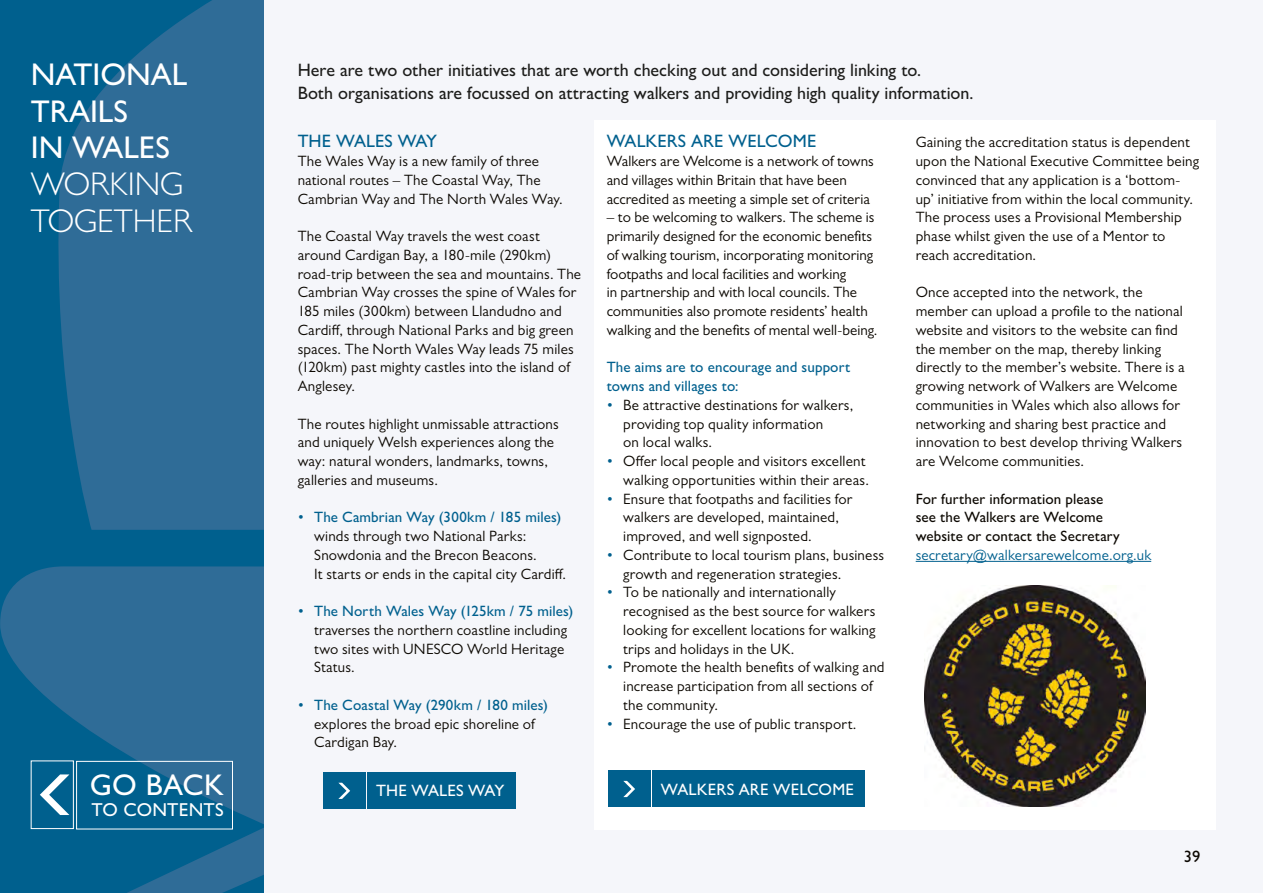
<style>
.page{position:relative;width:1263px;height:893px;background:#f5f6fa}
.page>*{position:absolute;margin:0;border:0;box-sizing:border-box;transform-origin:0 0}
.t1{font:300 33px/36.6px "Gill Sans MT Pro";color:#fff}
.t2{font:500 31.5px/36.6px "Gill Sans MT Pro";color:#fff}
.t3{font:500 30px "Gill Sans MT Pro";letter-spacing:.01em;color:#fff}
.t4{font:500 18.75px "Gill Sans MT Pro";letter-spacing:.01em;color:#fff}
.t5{font:500 18px/22.5px "Gill Sans MT Pro";color:#1d1d1b}
.t6{font:500 18px "Gill Sans MT Pro";color:#00608e}
.t7{font:500 16.5px "Gill Sans MT Pro";letter-spacing:.005em;color:#fff}
.t8{font:500 16.5px "Gill Sans MT Pro";color:#0c0802}
.t9{font:15px/18.8px "Gill Sans MT Pro";letter-spacing:.01em;color:#0c0802}
.t10{font:500 15px/18.8px "Gill Sans MT Pro";letter-spacing:.005em;color:#0c0802}
.t11{font:500 15px/18.8px "Gill Sans MT Pro";letter-spacing:.005em;color:#00608e}
.t12{font:15px "Gill Sans MT Pro";letter-spacing:.015em;color:#00608e}
.s1{color:#00608e}
.s2{font-weight:500;color:#00608e}
</style>
<div class="page">
<div style="left:0;top:0;width:264px;height:893px;background:#00608e"></div>
<svg style="left:0;top:566px;width:264px;height:327px;fill:#2f6c97"></svg>
<svg style="left:58px;top:0;width:206px;height:530px;background:#296a95"></svg>
<div style="left:594px;top:120px;width:621px;height:709px;background:#fff"></div>
<hr style="left:916px;top:561px;width:235px;height:1px;background:#00608e">
<div style="left:368px;top:773px;width:148px;height:36px;background:#00608e"></div>
<div style="left:323px;top:773px;width:42px;height:36px;background:#00608e"></div>
<svg style="left:338px;top:783px;width:12px;height:16px"></svg>
<div style="left:652px;top:771px;width:213px;height:36px;background:#00608e"></div>
<div style="left:608px;top:771px;width:42px;height:36px;background:#00608e"></div>
<svg style="left:623px;top:781px;width:12px;height:16px"></svg>
<img style="left:924px;top:585px;width:221px;height:222px">
<div style="left:76px;top:761px;width:157px;height:68px;border:1px solid #fff"></div>
<svg style="left:40px;top:774px;width:29px;height:41px"></svg>
<div style="left:31px;top:761px;width:43px;height:68px;border:1px solid #fff"></div>
<h2 class="t2" style="left:31px;top:56px;width:158px">NATIONAL<br>TRAILS<br>IN WALES</h2>
<h1 class="t1" style="left:31px;top:165px;width:163px">WORKING<br>TOGETHER</h1>
<p class="t5" style="left:298px;top:59px;width:677px">Here are two other initiatives that are worth checking out and considering linking to.<br>Both organisations are focussed on attracting walkers and providing high quality information.</p>
<p class="t6" style="left:298px;top:131px;width:141px">THE WALES WAY</p>
<p class="t9" style="left:298px;top:151px;width:267px">The Wales Way is a new family of three national routes – The Coastal Way, The<br>Cambrian Way and The North Wales Way.</p>
<p class="t9" style="left:298px;top:226px;width:285px">The Coastal Way travels the west coast around Cardigan Bay, a 180-mile (290km) road-trip between the sea and mountains. The Cambrian Way crosses the spine of Wales for 185 miles (300km) between Llandudno and Cardiff, through National Parks and big green spaces. The North Wales Way leads 75 miles (120km) past mighty castles into the island of Anglesey.</p>
<p class="t9" style="left:298px;top:414px;width:263px">The routes highlight unmissable attractions and uniquely Welsh experiences along the way: natural wonders, landmarks, towns, galleries and museums.</p>
<p class="t9" style="left:314px;top:508px;width:253px;text-indent:-16px"><span class="s1">•</span> <span class="s2">The Cambrian Way (300km / 185 miles) </span>winds through two National Parks:<br>Snowdonia and the Brecon Beacons.<br>It starts or ends in the capital city Cardiff.</p>
<p class="t9" style="left:314px;top:601px;width:261px;text-indent:-16px"><span class="s1">•</span> <span class="s2">The North Wales Way (125km / 75 miles) </span>traverses the northern coastline including two sites with UNESCO World Heritage<br>Status.</p>
<p class="t9" style="left:314px;top:695px;width:235px;text-indent:-16px"><span class="s1">•</span> <span class="s2">The Coastal Way (290km / 180 miles) </span>explores the broad epic shoreline of<br>Cardigan Bay.</p>
<p class="t6" style="left:607px;top:131px;width:211px">WALKERS ARE WELCOME</p>
<p class="t9" style="left:607px;top:151px;width:269px">Walkers are Welcome is a network of towns and villages within Britain that have been accredited as meeting a simple set of criteria</p>
<p class="t9" style="left:607px;top:208px;width:272px">– to be welcoming to walkers. The scheme is primarily designed for the economic benefits of walking tourism, incorporating monitoring footpaths and local facilities and working<br>in partnership and with local councils. The communities also promote residents’ health walking and the benefits of mental well-being.</p>
<p class="t11" style="left:607px;top:358px;width:245px">The aims are to encourage and support towns and villages to:</p>
<p class="t9" style="left:623px;top:395px;width:232px;text-indent:-16px"><span class="s1">•</span> Be attractive destinations for walkers, providing top quality information<br>on local walks.</p>
<p class="t9" style="left:607px;top:451px;width:264px;text-align:right"><span class="s1">•</span> Offer local people and visitors excellent walking opportunities within their areas.</p>
<p class="t9" style="left:623px;top:489px;width:231px;text-indent:-16px"><span class="s1">•</span> Ensure that footpaths and facilities for walkers are developed, maintained, improved, and well signposted.</p>
<p class="t9" style="left:623px;top:545px;width:262px;text-indent:-16px"><span class="s1">•</span> Contribute to local tourism plans, business growth and regeneration strategies.</p>
<p class="t9" style="left:623px;top:583px;width:254px;text-indent:-16px"><span class="s1">•</span> To be nationally and internationally recognised as the best source for walkers looking for excellent locations for walking trips and holidays in the UK.</p>
<p class="t9" style="left:623px;top:658px;width:263px;text-indent:-16px"><span class="s1">•</span> Promote the health benefits of walking and increase participation from all sections of the community.</p>
<p class="t9" style="left:607px;top:714px;width:251px"><span class="s1">•</span> Encourage the use of public transport.</p>
<p class="t9" style="left:916px;top:133px;width:285px">Gaining the accreditation status is dependent upon the National Executive Committee being convinced that any application is a ‘bottom&shy;up’ initiative from within the local community.<br>The process uses a Provisional Membership phase whilst given the use of a Mentor to reach accreditation.</p>
<p class="t9" style="left:916px;top:283px;width:270px">Once accepted into the network, the member can upload a profile to the national website and visitors to the website can find the member on the map, thereby linking directly to the member’s website. There is a growing network of Walkers are Welcome communities in Wales which also allows for networking and sharing best practice and innovation to best develop thriving Walkers are Welcome communities.</p>
<p class="t10" style="left:916px;top:489px;width:206px">For further information please see the Walkers are Welcome website or contact the Secretary</p>
<p class="t12" style="left:916px;top:546px;width:237px">secretary@walkersarewelcome.org.uk</p>
<h3 class="t3" style="left:90px;top:767px;width:135px">GO BACK</h3>
<p class="t7" style="left:376px;top:781px;width:130px">THE WALES WAY</p>
<p class="t7" style="left:661px;top:779px;width:195px">WALKERS ARE WELCOME</p>
<p class="t4" style="left:92px;top:798px;width:134px">TO CONTENTS</p>
<p class="t8" style="left:1184px;top:846px;width:18px">39</p>
</div>
